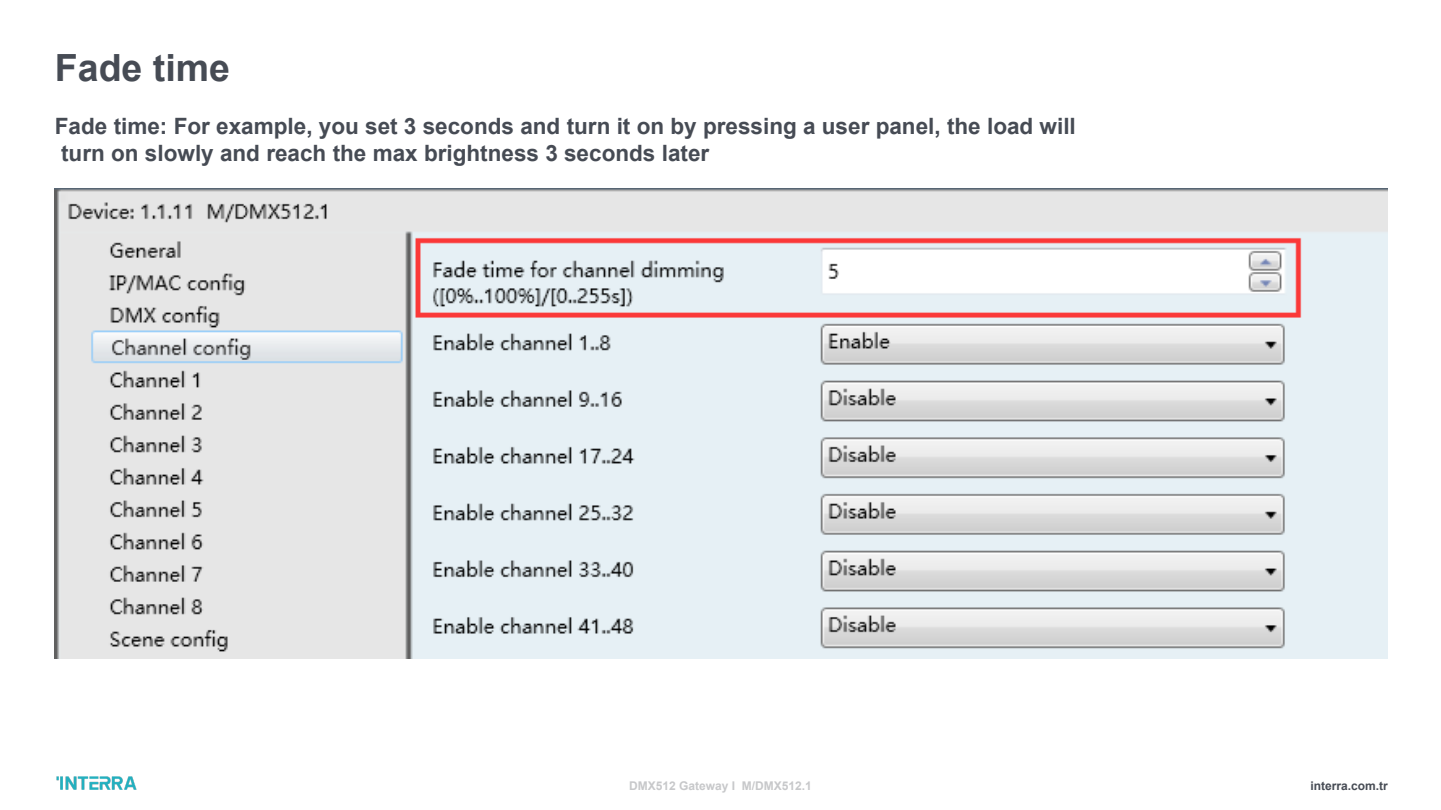
<style>
.page{position:relative;width:1441px;height:810px;background:#fff}
.page>*{position:absolute;margin:0;border:0;box-sizing:border-box;transform-origin:0 0}
.t1{font:700 37.5px "Arial";color:#464b54}
.t2{font:700 22.5px "Arial";color:#464b54}
.t3{font:700 12px "Arial";color:#c7c8ca}
.t4{font:700 12px "Arial";color:#464b54}
</style>
<div class="page">
<img style="left:57px;top:776px;width:80px;height:14px">
<img style="left:54px;top:188px;width:1333px;height:471px">
<p class="t1" style="left:55px;top:42px;width:177px">Fade time</p>
<p class="t2" style="left:55px;top:111px;width:1022px">Fade time: For example, you set 3 seconds and turn it on by pressing a user panel, the load will</p>
<p class="t2" style="left:61px;top:138px;width:649px">turn on slowly and reach the max brightness 3 seconds later</p>
<p class="t3" style="left:629px;top:777px;width:184px">DMX512 Gateway I M/DMX512.1</p>
<p class="t4" style="left:1310px;top:777px;width:79px">interra.com.tr</p>
</div>
